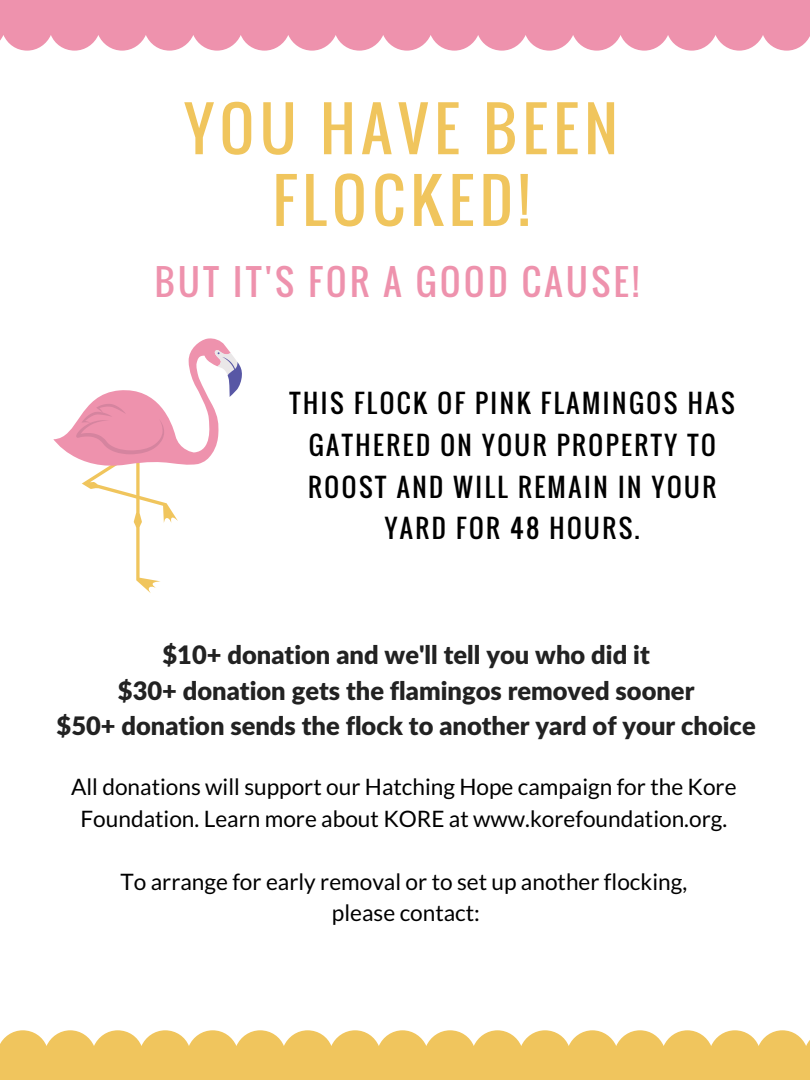
<style>
.page{position:relative;width:810px;height:1080px;background:#fff}
.page>*{position:absolute;margin:0;border:0;box-sizing:border-box;transform-origin:0 0}
.t1{font:59.44px/71.8px "Oswald";letter-spacing:.1em;color:#f0c55d;text-align:center}
.t2{font:35.38px "Oswald";letter-spacing:.1em;color:#ee92ad}
.t3{font:900 25.44px/35.6px "Lato";color:#222;text-align:center}
.t4{font:25.44px/41.8px "Oswald";letter-spacing:.1em;color:#000;text-align:center}
.t5{font:22.62px/31.4px "Lato";color:#000;text-align:center}
</style>
<div class="page">
<svg style="left:0;top:0;width:810px;height:51px;background:#ef9cb4"></svg>
<svg style="left:0;top:1030px;width:810px;height:50px;background:#f1ca6c"></svg>
<svg style="left:53px;top:338px;width:189px;height:255px"></svg>
<h1 class="t1" style="left:184px;top:91px;width:435px">YOU HAVE BEEN<br>FLOCKED!</h1>
<h2 class="t2" style="left:155px;top:255px;width:485px">BUT IT'S FOR A GOOD CAUSE!</h2>
<p class="t4" style="left:290px;top:382px;width:447px">THIS FLOCK OF PINK FLAMINGOS HAS<br>GATHERED ON YOUR PROPERTY TO<br>ROOST AND WILL REMAIN IN YOUR<br>YARD FOR 48 HOURS.</p>
<p class="t3" style="left:57px;top:637px;width:701px">$10+ donation and we'll tell you who did it<br>$30+ donation gets the flamingos removed sooner<br>$50+ donation sends the flock to another yard of your choice</p>
<p class="t5" style="left:71px;top:771px;width:667px">All donations will support our Hatching Hope campaign for the Kore<br>Foundation. Learn more about KORE at www.korefoundation.org.</p>
<p class="t5" style="left:120px;top:865px;width:568px">To arrange for early removal or to set up another flocking, please contact:</p>
</div>
